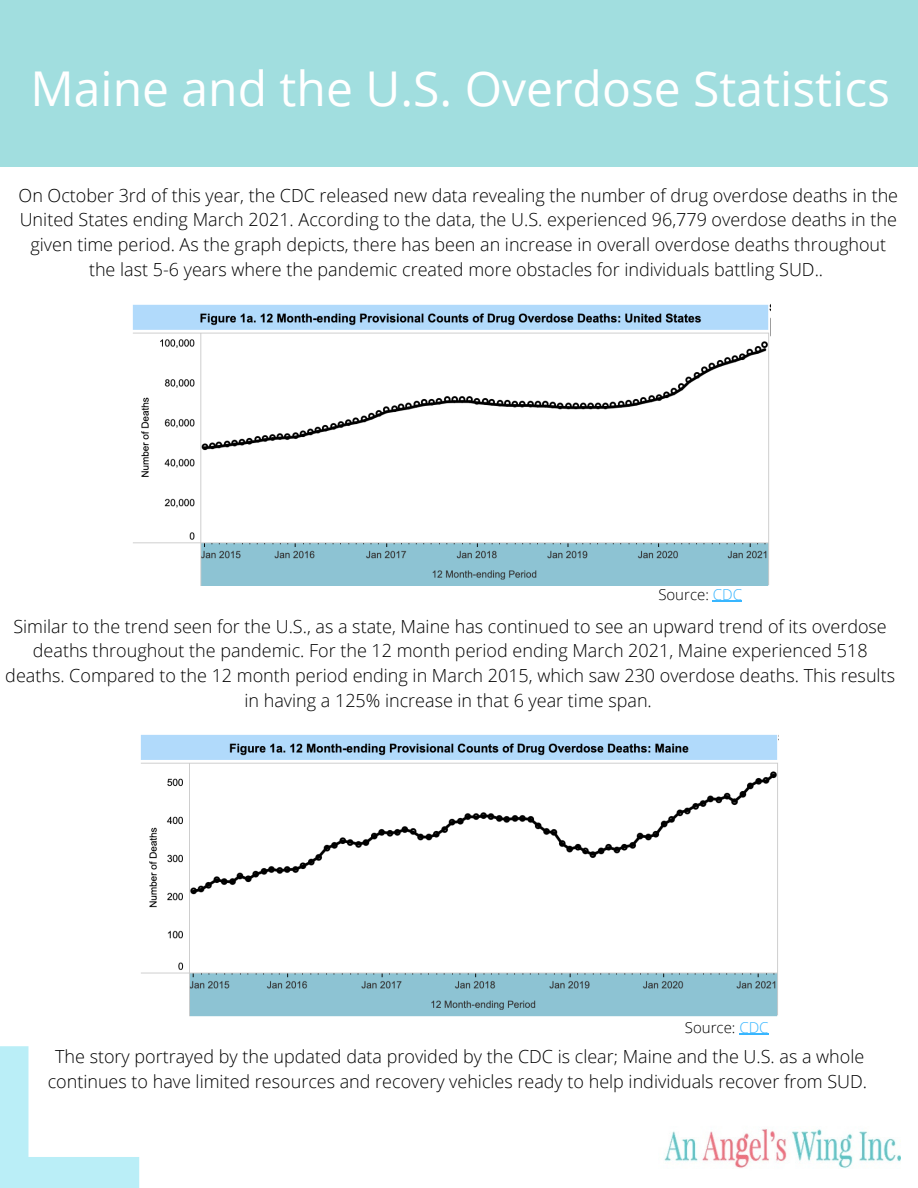
<style>
.page{position:relative;width:918px;height:1188px;background:#fff}
.page>*{position:absolute;margin:0;border:0;box-sizing:border-box;transform-origin:0 0}
.t1{font:48px "Open Sans";color:#fff}
.t2{font:300 18px/24.8px "Open Sans";color:#000;text-align:center}
.t3{font:300 15px "Open Sans";color:#000}
.s1{color:#38b6ff}
</style>
<div class="page">
<div style="left:0;top:0;width:918px;height:167px;background:#a1dedf"></div>
<img style="left:664px;top:1129px;width:236px;height:39px">
<svg style="left:0;top:1046px;width:139px;height:142px"></svg>
<img style="left:132px;top:304px;width:638px;height:281px">
<img style="left:140px;top:734px;width:639px;height:283px">
<svg style="left:713px;top:601px;width:29px;height:1px"></svg>
<hr style="left:739px;top:1034px;width:30px;height:1px;background:#38b6ff">
<p class="t1" style="left:31px;top:55px;width:861px">Maine and the U.S. Overdose Statistics</p>
<p class="t2" style="left:19px;top:182px;width:881px">On October 3rd of this year, the CDC released new data revealing the number of drug overdose deaths in the United States ending March 2021. According to the data, the U.S. experienced 96,779 overdose deaths in the given time period. As the graph depicts, there has been an increase in overall overdose deaths throughout the last 5-6 years where the pandemic created more obstacles for individuals battling SUD..</p>
<p class="t3" style="left:658px;top:584px;width:85px">Source: <span class="s1">CDC</span></p>
<p class="t2" style="left:5px;top:613px;width:891px">Similar to the trend seen for the U.S., as a state, Maine has continued to see an upward trend of its overdose deaths throughout the pandemic. For the 12 month period ending March 2021, Maine experienced 518 deaths. Compared to the 12 month period ending in March 2015, which saw 230 overdose deaths. This results in having a 125% increase in that 6 year time span.</p>
<p class="t3" style="left:685px;top:1017px;width:85px">Source: <span class="s1">CDC</span></p>
<p class="t2" style="left:48px;top:1044px;width:821px">The story portrayed by the updated data provided by the CDC is clear; Maine and the U.S. as a whole continues to have limited resources and recovery vehicles ready to help individuals recover from SUD.</p>
</div>
